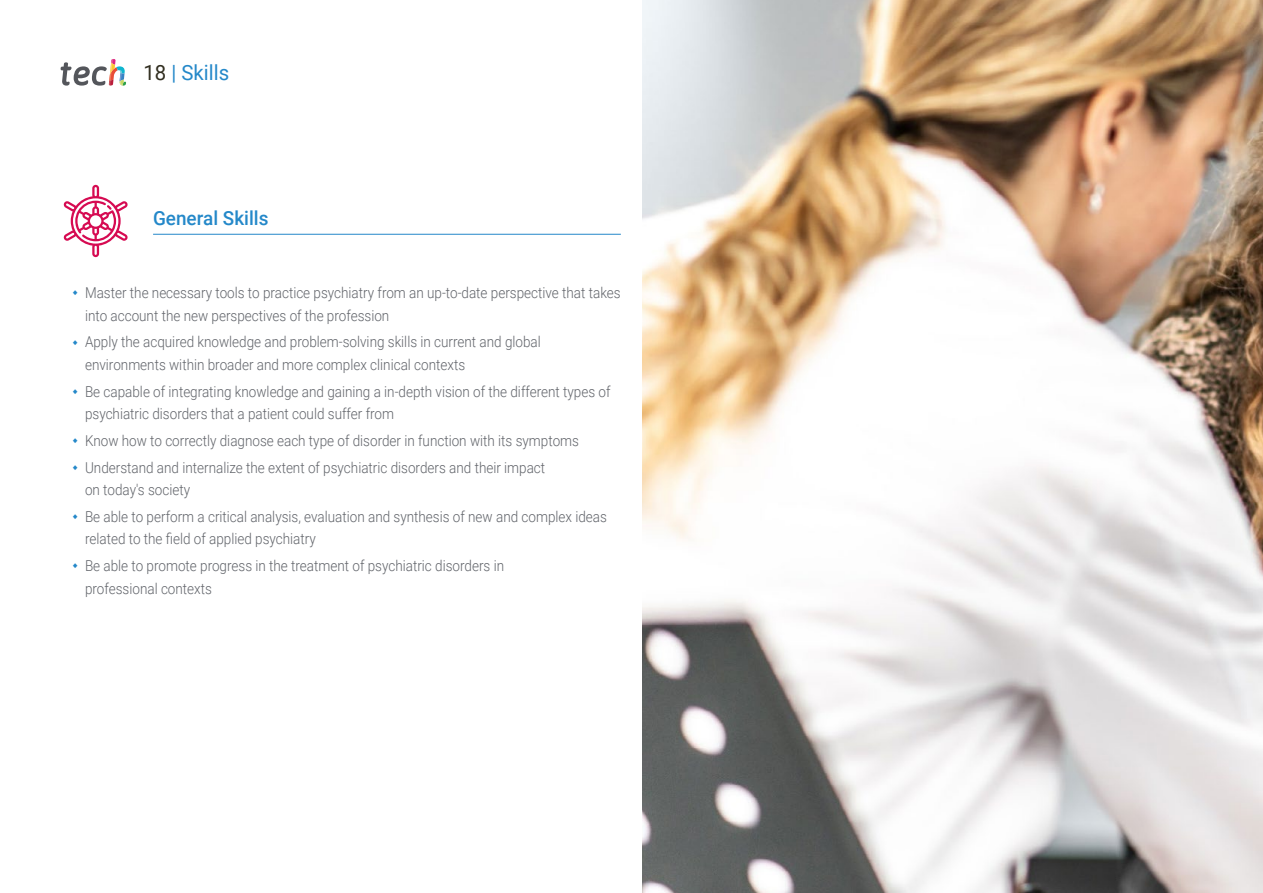
<style>
.page{position:relative;width:1263px;height:893px;background:#fff}
.page>*{position:absolute;margin:0;border:0;box-sizing:border-box;transform-origin:0 0}
.t1{font:21px "Roboto";color:#2488c9}
.t2{font:500 19.5px "Roboto";color:#2488c9}
.t3{font:300 15px/22.5px "Roboto";color:#61646a;scale:.9 1}
.s1{color:#312e20}
</style>
<div class="page">
<svg style="left:61px;top:59px;width:65px;height:27px"></svg>
<img style="left:642px;top:0;width:621px;height:893px">
<hr style="left:153px;top:234px;width:468px;height:1px;background:#2488c9">
<svg style="left:63px;top:185px;width:65px;height:72px"></svg>
<h1 class="t1" style="left:144px;top:57px;width:87px"><span class="s1">18</span> | Skills</h1>
<h2 class="t2" style="left:153px;top:205px;width:117px">General Skills</h2>
<p class="t3" style="left:85px;top:281px;width:597px">Master the necessary tools to practice psychiatry from an up-to-date perspective that takes into account the new perspectives of the profession</p>
<p class="t3" style="left:85px;top:330px;width:508px">Apply the acquired knowledge and problem-solving skills in current and global environments within broader and more complex clinical contexts</p>
<p class="t3" style="left:85px;top:380px;width:585px">Be capable of integrating knowledge and gaining a in-depth vision of the different types of psychiatric disorders that a patient could suffer from</p>
<p class="t3" style="left:85px;top:427px;width:550px;line-height:26.7px">Know how to correctly diagnose each type of disorder in function with its symptoms<br>Understand and internalize the extent of psychiatric disorders and their impact</p>
<p class="t3" style="left:85px;top:476px;width:581px;line-height:26.7px">on today's society<br>Be able to perform a critical analysis, evaluation and synthesis of new and complex ideas</p>
<p class="t3" style="left:85px;top:525px;width:467px;line-height:26.7px">related to the field of applied psychiatry<br>Be able to promote progress in the treatment of psychiatric disorders in</p>
<p class="t3" style="left:85px;top:577px;width:143px">professional contexts</p>
</div>
